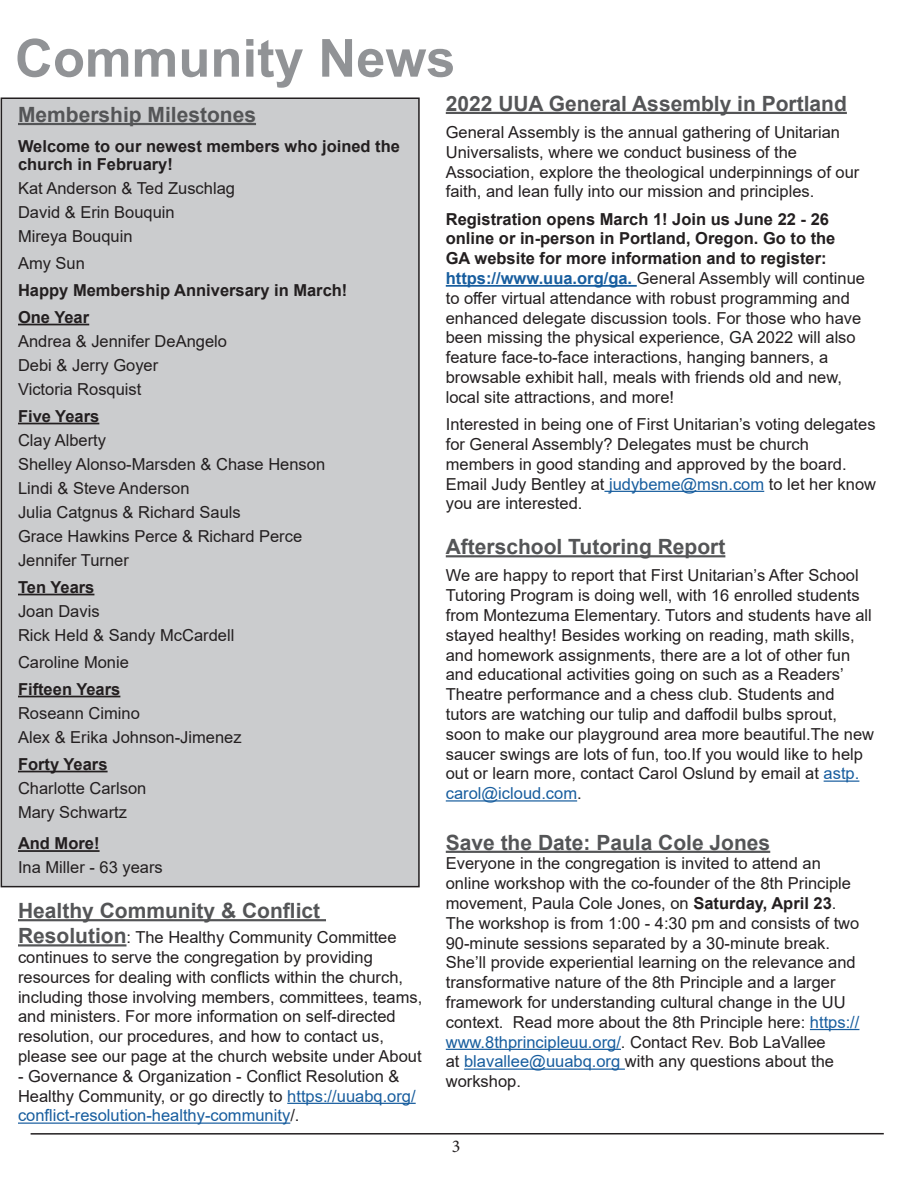
<style>
.page{position:relative;width:918px;height:1188px;background:#fff}
.page>*{position:absolute;margin:0;border:0;box-sizing:border-box;transform-origin:0 0}
.t1{font:700 52.5px "Arial";color:#919396}
.t2{font:700 21px "Arial";color:#545557}
.t3{font:18px "Minion Pro";color:#231f20}
.t4{font:16.5px/19.8px "Arial";color:#231f20}
.t5{font:700 16.5px/18px "Arial";color:#231f20}
.s1{font-weight:700;font-size:21px;color:#545557}
.s2{color:#175d9e}
.s3{font-weight:700}
.s4{font-weight:700;color:#175d9e}
</style>
<div class="page">
<svg style="left:0;top:513px;width:1px;height:355px"></svg>
<div style="left:1px;top:98px;width:418px;height:789px;background:#cbccce"></div>
<div style="left:1px;top:98px;width:419px;height:789px;border:2px solid #231f20"></div>
<hr style="left:18px;top:123px;width:238px;height:2px;background:#545557">
<hr style="left:18px;top:324px;width:71px;height:1px;background:#231f20">
<hr style="left:18px;top:423px;width:81px;height:1px;background:#231f20">
<hr style="left:18px;top:594px;width:76px;height:1px;background:#231f20">
<hr style="left:18px;top:696px;width:102px;height:1px;background:#231f20">
<hr style="left:18px;top:771px;width:90px;height:1px;background:#231f20">
<hr style="left:18px;top:850px;width:82px;height:2px;background:#231f20">
<hr style="left:18px;top:919px;width:308px;height:2px;background:#545557">
<hr style="left:18px;top:944px;width:108px;height:3px;background:#545557">
<hr style="left:287px;top:1103px;width:129px;height:1px;background:#175d9e">
<hr style="left:18px;top:1123px;width:272px;height:1px;background:#175d9e">
<hr style="left:31px;top:1133px;width:853px;height:2px;background:#231f20">
<hr style="left:446px;top:112px;width:401px;height:2px;background:#545557">
<hr style="left:446px;top:285px;width:191px;height:2px;background:#175d9e">
<hr style="left:604px;top:491px;width:160px;height:1px;background:#175d9e">
<hr style="left:446px;top:555px;width:279px;height:2px;background:#545557">
<hr style="left:824px;top:781px;width:35px;height:1px;background:#175d9e">
<hr style="left:446px;top:800px;width:131px;height:2px;background:#175d9e">
<hr style="left:446px;top:851px;width:324px;height:2px;background:#545557">
<hr style="left:810px;top:1029px;width:49px;height:1px;background:#175d9e">
<hr style="left:446px;top:1049px;width:175px;height:1px;background:#175d9e">
<hr style="left:464px;top:1069px;width:161px;height:1px;background:#175d9e">
<p class="t1" style="left:15px;top:21px;width:442px">Community News</p>
<p class="t2" style="left:18px;top:100px;width:240px">Membership Milestones</p>
<p class="t5" style="left:18px;top:137px;width:384px">Welcome to our newest members who joined the church in February!</p>
<p class="t4" style="left:18px;top:178px;width:219px">Kat Anderson &amp; Ted Zuschlag</p>
<p class="t4" style="left:18px;top:202px;width:158px">David &amp; Erin Bouquin</p>
<p class="t4" style="left:18px;top:226px;width:116px">Mireya Bouquin</p>
<p class="t4" style="left:18px;top:253px;width:68px">Amy Sun</p>
<p class="t5" style="left:18px;top:281px;width:331px">Happy Membership Anniversary in March!</p>
<p class="t5" style="left:18px;top:308px;width:73px">One Year</p>
<p class="t4" style="left:18px;top:331px;width:211px">Andrea &amp; Jennifer DeAngelo</p>
<p class="t4" style="left:18px;top:355px;width:142px">Debi &amp; Jerry Goyer</p>
<p class="t4" style="left:18px;top:379px;width:125px">Victoria Rosquist</p>
<p class="t5" style="left:18px;top:407px;width:83px">Five Years</p>
<p class="t4" style="left:18px;top:430px;width:90px">Clay Alberty</p>
<p class="t4" style="left:18px;top:454px;width:309px">Shelley Alonso-Marsden &amp; Chase Henson</p>
<p class="t4" style="left:18px;top:478px;width:173px">Lindi &amp; Steve Anderson</p>
<p class="t4" style="left:18px;top:502px;width:224px">Julia Catgnus &amp; Richard Sauls</p>
<p class="t4" style="left:18px;top:526px;width:286px">Grace Hawkins Perce &amp; Richard Perce</p>
<p class="t4" style="left:18px;top:550px;width:112px">Jennifer Turner</p>
<p class="t5" style="left:18px;top:578px;width:78px">Ten Years</p>
<p class="t4" style="left:18px;top:601px;width:83px">Joan Davis</p>
<p class="t4" style="left:18px;top:625px;width:218px">Rick Held &amp; Sandy McCardell</p>
<p class="t4" style="left:18px;top:652px;width:112px">Caroline Monie</p>
<p class="t5" style="left:18px;top:680px;width:104px">Fifteen Years</p>
<p class="t4" style="left:18px;top:703px;width:123px">Roseann Cimino</p>
<p class="t4" style="left:18px;top:727px;width:225px">Alex &amp; Erika Johnson-Jimenez</p>
<p class="t5" style="left:18px;top:755px;width:91px">Forty Years</p>
<p class="t4" style="left:18px;top:778px;width:130px">Charlotte Carlson</p>
<p class="t4" style="left:18px;top:802px;width:111px">Mary Schwartz</p>
<p class="t5" style="left:18px;top:835px;width:83px">And More!</p>
<p class="t4" style="left:18px;top:857px;width:146px">Ina Miller - 63 years</p>
<p class="t2" style="left:18px;top:896px;width:304px">Healthy Community &amp; Conflict</p>
<p class="t4" style="left:18px;top:927px;width:406px"><span class="s1">Resolution</span>: The Healthy Community Committee continues to serve the congregation by providing resources for dealing with conflicts within the church, including those involving members, committees, teams, and ministers. For more information on self-directed resolution, our procedures, and how to contact us, please see our page at the church website under About</p>
<p class="t4" style="left:18px;top:1066px;width:399px">- Governance &amp; Organization - Conflict Resolution &amp;<br>Healthy Community, or go directly to <span class="s2">https://uuabq.org/ conflict-resolution-healthy-community</span>/.</p>
<p class="t2" style="left:446px;top:89px;width:403px">2022 UUA General Assembly in Portland</p>
<p class="t4" style="left:446px;top:122px;width:415px">General Assembly is the annual gathering of Unitarian Universalists, where we conduct business of the Association, explore the theological underpinnings of our faith, and lean fully into our mission and principles.</p>
<p class="t4" style="left:446px;top:209px;width:421px"><span class="s3">Registration opens March 1! Join us June 22 - 26 online or in-person in Portland, Oregon. Go to the<br>GA website for more information and to register: </span><span class="s4">https://www.uua.org/ga.</span> General Assembly will continue to offer virtual attendance with robust programming and enhanced delegate discussion tools. For those who have been missing the physical experience, GA 2022 will also feature face-to-face interactions, hanging banners, a browsable exhibit hall, meals with friends old and new, local site attractions, and more!</p>
<p class="t4" style="left:446px;top:414px;width:432px">Interested in being one of First Unitarian’s voting delegates for General Assembly? Delegates must be church members in good standing and approved by the board.<br>Email Judy Bentley at <span class="s2">judybeme@msn.com</span> to let her know you are interested.</p>
<p class="t2" style="left:446px;top:532px;width:281px">Afterschool Tutoring Report</p>
<p class="t4" style="left:446px;top:566px;width:430px">We are happy to report that First Unitarian’s After School Tutoring Program is doing well, with 16 enrolled students from Montezuma Elementary. Tutors and students have all stayed healthy! Besides working on reading, math skills, and homework assignments, there are a lot of other fun and educational activities going on such as a Readers’ Theatre performance and a chess club. Students and tutors are watching our tulip and daffodil bulbs sprout, soon to make our playground area more beautiful.The new saucer swings are lots of fun, too.If you would like to help out or learn more, contact Carol Oslund by email at <span class="s2">astp. carol@icloud.com</span>.</p>
<p class="t2" style="left:446px;top:827px;width:326px">Save the Date: Paula Cole Jones</p>
<p class="t4" style="left:446px;top:854px;width:415px">Everyone in the congregation is invited to attend an online workshop with the co-founder of the 8th Principle movement, Paula Cole Jones, on <span class="s3">Saturday, April 23</span>.<br>The workshop is from 1:00 - 4:30 pm and consists of two 90-minute sessions separated by a 30-minute break.<br>She’ll provide experiential learning on the relevance and transformative nature of the 8th Principle and a larger framework for understanding cultural change in the UU context. Read more about the 8th Principle here: <span class="s2">https:// www.8thprincipleuu.org/</span>. Contact Rev. Bob LaVallee<br>at <span class="s2">blavallee@uuabq.org</span> with any questions about the workshop.</p>
<p class="t3" style="left:452px;top:1134px;width:10px">3</p>
</div>
